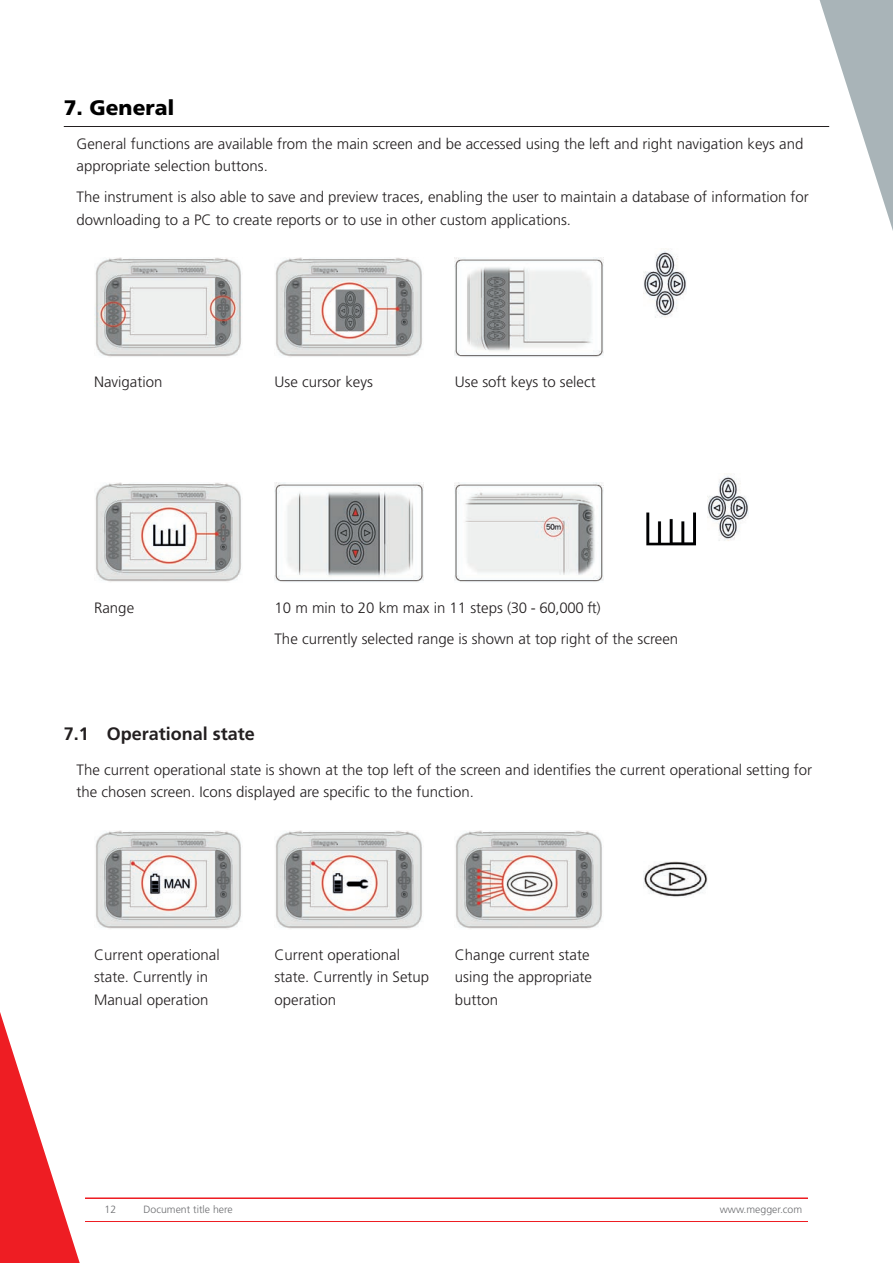
<style>
.page{position:relative;width:893px;height:1263px;background:#fff}
.page>*{position:absolute;margin:0;border:0;box-sizing:border-box;transform-origin:0 0}
.t1{font:900 21px "Frutiger LT Pro";color:#000}
.t2{font:700 18px "Frutiger LT Pro";color:#231f20}
.t3{font:300 15px/22.5px "Frutiger LT Pro";color:#231f20}
.t4{font:300 10.5px "Frutiger LT Pro";color:#6c6d70}
</style>
<div class="page">
<hr style="left:64px;top:126px;width:765px;height:1px;background:#231f20">
<img style="left:94px;top:257px;width:148px;height:100px">
<img style="left:275px;top:257px;width:147px;height:100px">
<img style="left:455px;top:257px;width:149px;height:100px">
<img style="left:644px;top:249px;width:42px;height:69px">
<img style="left:95px;top:483px;width:146px;height:99px">
<img style="left:274px;top:483px;width:149px;height:99px">
<img style="left:455px;top:483px;width:149px;height:99px">
<img style="left:646px;top:512px;width:50px;height:34px">
<img style="left:707px;top:474px;width:42px;height:67px">
<img style="left:95px;top:830px;width:146px;height:99px">
<img style="left:275px;top:830px;width:147px;height:99px">
<img style="left:455px;top:830px;width:147px;height:99px">
<img style="left:644px;top:861px;width:63px;height:37px">
<svg style="left:0;top:1012px;width:80px;height:251px"></svg>
<svg style="left:819px;top:0;width:74px;height:231px"></svg>
<hr style="left:85px;top:1198px;width:723px;height:1px;background:#ee1d23">
<hr style="left:85px;top:1221px;width:723px;height:1px;background:#ee1d23">
<h1 class="t1" style="left:64px;top:95px;width:112px">7. General</h1>
<p class="t3" style="left:77px;top:132px;width:728px">General functions are available from the main screen and be accessed using the left and right navigation keys and appropriate selection buttons.</p>
<p class="t3" style="left:77px;top:186px;width:734px">The instrument is also able to save and preview traces, enabling the user to maintain a database of information for downloading to a PC to create reports or to use in other custom applications.</p>
<p class="t3" style="left:94px;top:371px;width:70px">Navigation</p>
<p class="t3" style="left:274px;top:371px;width:100px">Use cursor keys</p>
<p class="t3" style="left:455px;top:371px;width:142px">Use soft keys to select</p>
<p class="t3" style="left:94px;top:596px;width:42px">Range</p>
<p class="t3" style="left:274px;top:592px;width:405px;line-height:31px">10 m min to 20 km max in 11 steps (30 - 60,000 ft)<br>The currently selected range is shown at top right of the screen</p>
<p class="t2" style="left:64px;top:723px;width:193px">7.1 Operational state</p>
<p class="t3" style="left:77px;top:759px;width:737px">The current operational state is shown at the top left of the screen and identifies the current operational setting for the chosen screen. Icons displayed are specific to the function.</p>
<p class="t3" style="left:94px;top:943px;width:127px">Current operational state. Currently in<br>Manual operation</p>
<p class="t3" style="left:274px;top:943px;width:156px">Current operational state. Currently in Setup operation</p>
<p class="t3" style="left:455px;top:943px;width:139px">Change current state using the appropriate button</p>
<p class="t4" style="left:105px;top:1203px;width:13px">12</p>
<p class="t4" style="left:144px;top:1203px;width:91px">Document title here</p>
<p class="t4" style="left:720px;top:1203px;width:84px">www.megger.com</p>
</div>
